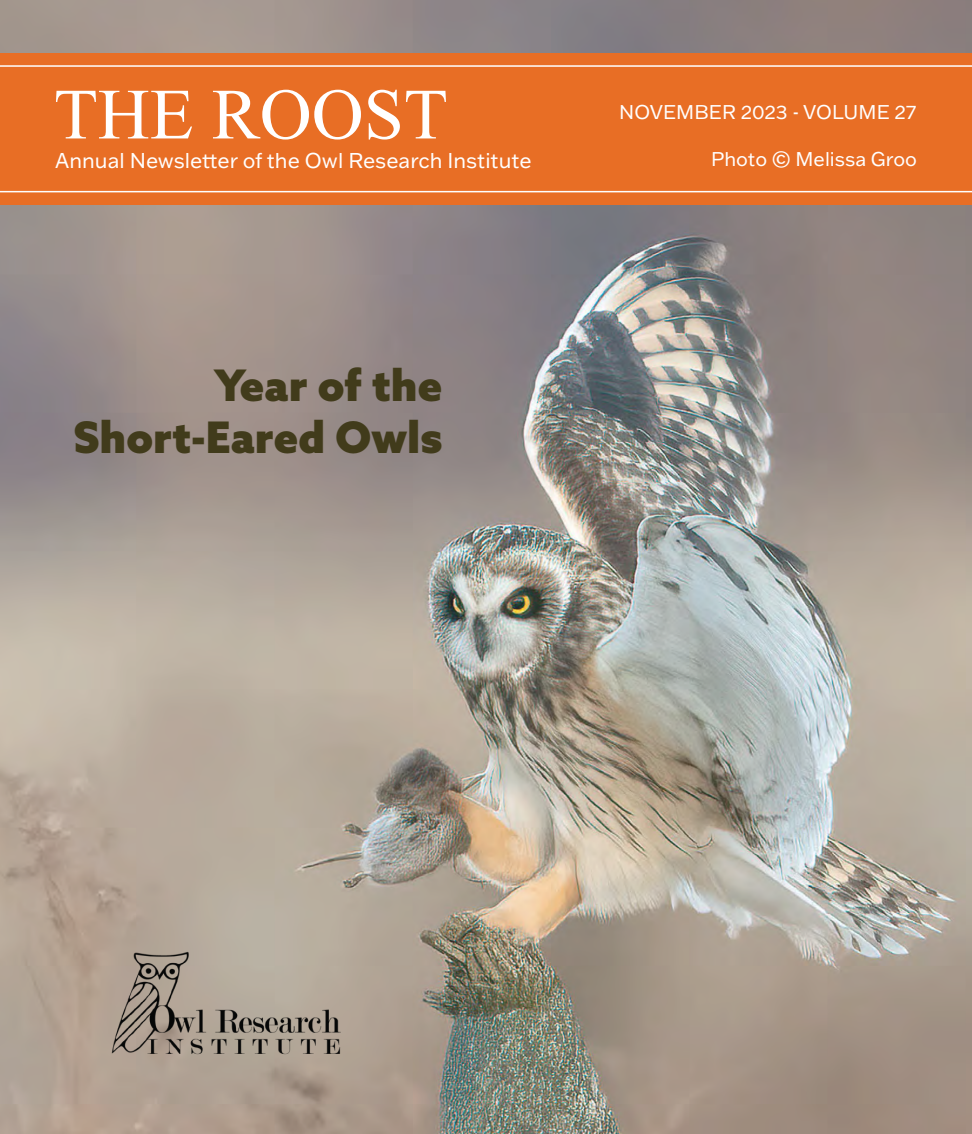
<style>
.page{position:relative;width:972px;height:1134px;background:#fff}
.page>*{position:absolute;margin:0;border:0;box-sizing:border-box;transform-origin:0 0}
.t1{font:72px "Times New Roman";color:#fff}
.t2{font:900 43.5px/52.2px "Azo Sans";color:#413b1b;text-align:right}
.t3{font:21px "Franklin Gothic ATF";color:#fff}
.t4{font:19.5px "Franklin Gothic ATF";color:#fff}
</style>
<div class="page">
<img style="left:0;top:0;width:972px;height:1134px">
<img style="left:98px;top:938px;width:271px;height:155px">
<div style="left:0;top:54px;width:972px;height:151px;background:#e86e25"></div>
<hr style="left:0;top:65px;width:972px;height:2px;background:#fff">
<hr style="left:0;top:191px;width:972px;height:1px;background:#fff">
<h1 class="t1" style="left:54px;top:66px;width:395px">THE ROOST</h1>
<p class="t3" style="left:55px;top:146px;width:478px">Annual Newsletter of the Owl Research Institute</p>
<h2 class="t2" style="left:73px;top:358px;width:370px">Year of the<br>Short-Eared Owls</h2>
<p class="t4" style="left:619px;top:99px;width:299px">NOVEMBER 2023 - VOLUME 27</p>
<p class="t4" style="left:711px;top:146px;width:207px">Photo © Melissa Groo</p>
</div>
